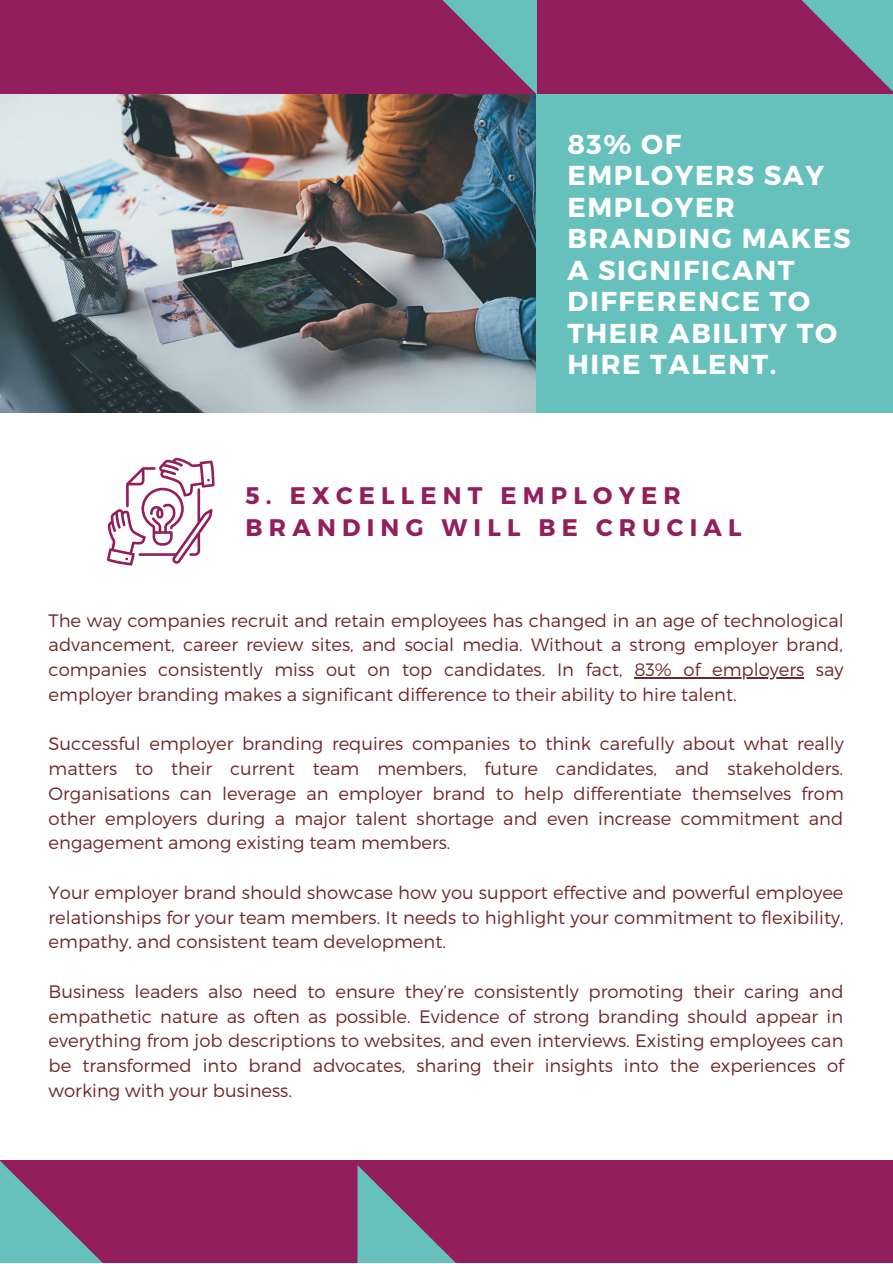
<style>
.page{position:relative;width:893px;height:1264px;background:#fff}
.page>*{position:absolute;margin:0;border:0;box-sizing:border-box;transform-origin:0 0}
.t1{font:700 27.3px/31.5px "Montserrat";letter-spacing:.06em;color:#fff}
.t2{font:700 24px/32.5px "Montserrat";letter-spacing:.26em;color:#931e5c}
.t3{font:300 18px/24.8px "Montserrat";color:#702828;text-align:justify}
</style>
<div class="page">
<div style="left:0;top:1160px;width:892px;height:102px;background:#931e5c"></div>
<svg style="left:357px;top:1165px;width:98px;height:97px"></svg>
<div style="left:0;top:0;width:892px;height:95px;background:#931e5c"></div>
<svg style="left:349px;top:0;width:188px;height:95px"></svg>
<svg style="left:693px;top:0;width:199px;height:95px"></svg>
<svg style="left:0;top:1161px;width:102px;height:101px"></svg>
<div style="left:535px;top:95px;width:357px;height:318px;background:#66c0bc"></div>
<img style="left:1px;top:95px;width:535px;height:318px">
<svg style="left:107px;top:457px;width:107px;height:108px"></svg>
<hr style="left:634px;top:677px;width:170px;height:1px;background:#702828">
<h1 class="t1" style="left:567px;top:127px;width:285px">83% OF<br>EMPLOYERS SAY<br>EMPLOYER<br>BRANDING MAKES<br>A SIGNIFICANT<br>DIFFERENCE TO<br>THEIR ABILITY TO<br>HIRE TALENT.</h1>
<h2 class="t2" style="left:245px;top:477px;width:497px">5. EXCELLENT EMPLOYER<br>BRANDING WILL BE CRUCIAL</h2>
<p class="t3" style="left:49px;top:607px;width:796px">The way companies recruit and retain employees has changed in an age of technological advancement, career review sites, and social media. Without a strong employer brand, companies consistently miss out on top candidates. In fact, 83% of employers say employer branding makes a significant difference to their ability to hire talent.</p>
<p class="t3" style="left:49px;top:730px;width:796px">Successful employer branding requires companies to think carefully about what really matters to their current team members, future candidates, and stakeholders.<br>Organisations can leverage an employer brand to help differentiate themselves from other employers during a major talent shortage and even increase commitment and engagement among existing team members.</p>
<p class="t3" style="left:49px;top:879px;width:796px">Your employer brand should showcase how you support effective and powerful employee relationships for your team members. It needs to highlight your commitment to flexibility, empathy, and consistent team development.</p>
<p class="t3" style="left:49px;top:978px;width:796px">Business leaders also need to ensure they’re consistently promoting their caring and empathetic nature as often as possible. Evidence of strong branding should appear in everything from job descriptions to websites, and even interviews. Existing employees can be transformed into brand advocates, sharing their insights into the experiences of working with your business.</p>
</div>
